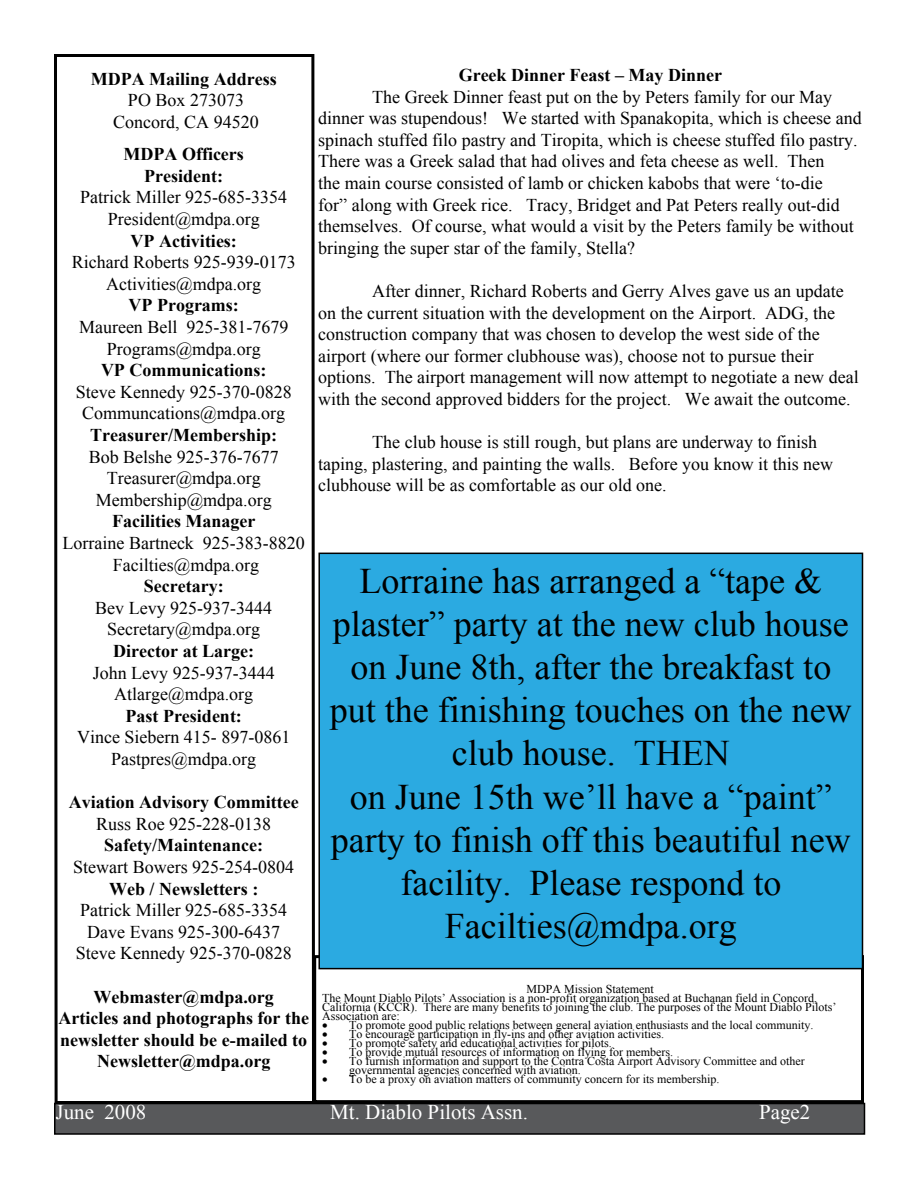
<style>
.page{position:relative;width:918px;height:1188px;background:#fff}
.page>*{position:absolute;margin:0;border:0;box-sizing:border-box;transform-origin:0 0}
.t1{font:36px/43.2px "Times New Roman";color:#000;text-align:center}
.t2{font:21px "Times New Roman";color:#fff}
.t3{font:18px/21.6px "Times New Roman";color:#000;text-align:center}
.t4{font:700 18px/21.6px "Times New Roman";color:#000;text-align:center}
.t5{font:12px/9px "Times New Roman";color:#000}
</style>
<div class="page">
<svg style="left:54px;top:54px;width:261px;height:1049px"></svg>
<div style="left:55px;top:1104px;width:809px;height:30px;background:#58595b"></div>
<div style="left:54px;top:1103px;width:811px;height:32px;border:2px solid #000"></div>
<div style="left:313px;top:955px;width:551px;height:148px;border:3px solid #000"></div>
<div style="left:319px;top:553px;width:543px;height:416px;background:#2baae1"></div>
<div style="left:318px;top:553px;width:545px;height:416px;border:2px solid #000"></div>
<p class="t4" style="left:459px;top:64px;width:265px">Greek Dinner Feast – May Dinner</p>
<p class="t3" style="left:318px;top:85px;width:545px;text-align:left;text-indent:54px">The Greek Dinner feast put on the by Peters family for our May dinner was stupendous! We started with Spanakopita, which is cheese and spinach stuffed filo pastry and Tiropita, which is cheese stuffed filo pastry.<br>There was a Greek salad that had olives and feta cheese as well. Then<br>the main course consisted of lamb or chicken kabobs that were ‘to-die<br>for” along with Greek rice. Tracy, Bridget and Pat Peters really out-did themselves. Of course, what would a visit by the Peters family be without bringing the super star of the family, Stella?</p>
<p class="t3" style="left:318px;top:280px;width:542px;text-align:left;text-indent:54px">After dinner, Richard Roberts and Gerry Alves gave us an update on the current situation with the development on the Airport. ADG, the construction company that was chosen to develop the west side of the airport (where our former clubhouse was), choose not to pursue their options. The airport management will now attempt to negotiate a new deal with the second approved bidders for the project. We await the outcome.</p>
<p class="t3" style="left:318px;top:431px;width:516px;text-align:left;text-indent:54px">The club house is still rough, but plans are underway to finish taping, plastering, and painting the walls. Before you know it this new clubhouse will be as comfortable as our old one.</p>
<p class="t4" style="left:91px;top:67px;width:187px">MDPA Mailing Address</p>
<p class="t3" style="left:113px;top:89px;width:147px">PO Box 273073<br>Concord, CA 94520</p>
<p class="t4" style="left:124px;top:143px;width:122px">MDPA Officers<br>President:</p>
<p class="t3" style="left:80px;top:186px;width:208px">Patrick Miller 925-685-3354<br>President@mdpa.org</p>
<p class="t4" style="left:131px;top:229px;width:108px">VP Activities:</p>
<p class="t3" style="left:72px;top:251px;width:225px">Richard Roberts 925-939-0173<br>Activities@mdpa.org</p>
<p class="t4" style="left:129px;top:294px;width:112px">VP Programs:</p>
<p class="t3" style="left:79px;top:316px;width:211px">Maureen Bell 925-381-7679<br>Programs@mdpa.org</p>
<p class="t4" style="left:101px;top:359px;width:167px">VP Communications:</p>
<p class="t3" style="left:76px;top:381px;width:217px">Steve Kennedy 925-370-0828<br>Communcations@mdpa.org</p>
<p class="t4" style="left:90px;top:424px;width:188px">Treasurer/Membership:</p>
<p class="t3" style="left:89px;top:446px;width:191px">Bob Belshe 925-376-7677<br>Treasurer@mdpa.org<br>Membership@mdpa.org</p>
<p class="t4" style="left:112px;top:510px;width:145px">Facilities Manager</p>
<p class="t3" style="left:63px;top:532px;width:244px">Lorraine Bartneck 925-383-8820<br>Facilties@mdpa.org</p>
<p class="t4" style="left:144px;top:575px;width:81px">Secretary:</p>
<p class="t3" style="left:95px;top:597px;width:178px">Bev Levy 925-937-3444<br>Secretary@mdpa.org</p>
<p class="t4" style="left:113px;top:640px;width:142px">Director at Large:</p>
<p class="t3" style="left:93px;top:662px;width:183px">John Levy 925-937-3444<br>Atlarge@mdpa.org</p>
<p class="t4" style="left:126px;top:705px;width:118px">Past President:</p>
<p class="t3" style="left:77px;top:726px;width:215px">Vince Siebern 415- 897-0861<br>Pastpres@mdpa.org</p>
<p class="t4" style="left:69px;top:791px;width:231px">Aviation Advisory Committee</p>
<p class="t3" style="left:96px;top:813px;width:176px">Russ Roe 925-228-0138</p>
<p class="t4" style="left:104px;top:834px;width:160px">Safety/Maintenance:</p>
<p class="t3" style="left:73px;top:856px;width:222px">Stewart Bowers 925-254-0804</p>
<p class="t4" style="left:109px;top:877px;width:151px">Web / Newsletters :</p>
<p class="t3" style="left:76px;top:899px;width:217px">Patrick Miller 925-685-3354<br>Dave Evans 925-300-6437<br>Steve Kennedy 925-370-0828</p>
<p class="t4" style="left:58px;top:985px;width:252px">Webmaster@mdpa.org<br>Articles and photographs for the newsletter should be e-mailed to<br>Newsletter@mdpa.org</p>
<p class="t2" style="left:56px;top:1098px;width:92px">June 2008</p>
<p class="t2" style="left:330px;top:1098px;width:199px">Mt. Diablo Pilots Assn.</p>
<p class="t2" style="left:759px;top:1098px;width:53px">Page2</p>
<p class="t1" style="left:330px;top:558px;width:523px">Lorraine has arranged a “tape &amp; plaster” party at the new club house on June 8th, after the breakfast to put the finishing touches on the new club house. THEN<br>on June 15th we’ll have a “paint” party to finish off this beautiful new facility. Please respond to<br>Facilties@mdpa.org</p>
<p class="t5" style="left:322px;top:984px;width:516px;text-indent:204px">MDPA Mission Statement<br>The Mount Diablo Pilots’ Association is a non-profit organization based at Buchanan field in Concord, California (KCCR). There are many benefits to joining the club. The purposes of the Mount Diablo Pilots’ Association are:</p>
<p class="t5" style="left:322px;top:1020px;width:493px">• To promote good public relations between general aviation enthusiasts and the local community.</p>
<p class="t5" style="left:322px;top:1029px;width:343px">• To encourage participation in fly-ins and other aviation activities.</p>
<p class="t5" style="left:322px;top:1038px;width:291px">• To promote safety and educational activities for pilots.</p>
<p class="t5" style="left:322px;top:1047px;width:352px">• To provide mutual resources of information on flying for members.</p>
<p class="t5" style="left:349px;top:1056px;width:457px;text-indent:-27px">• To furnish information and support to the Contra Costa Airport Advisory Committee and other governmental agencies concerned with aviation.</p>
<p class="t5" style="left:322px;top:1074px;width:399px">• To be a proxy on aviation matters of community concern for its membership.</p>
</div>
